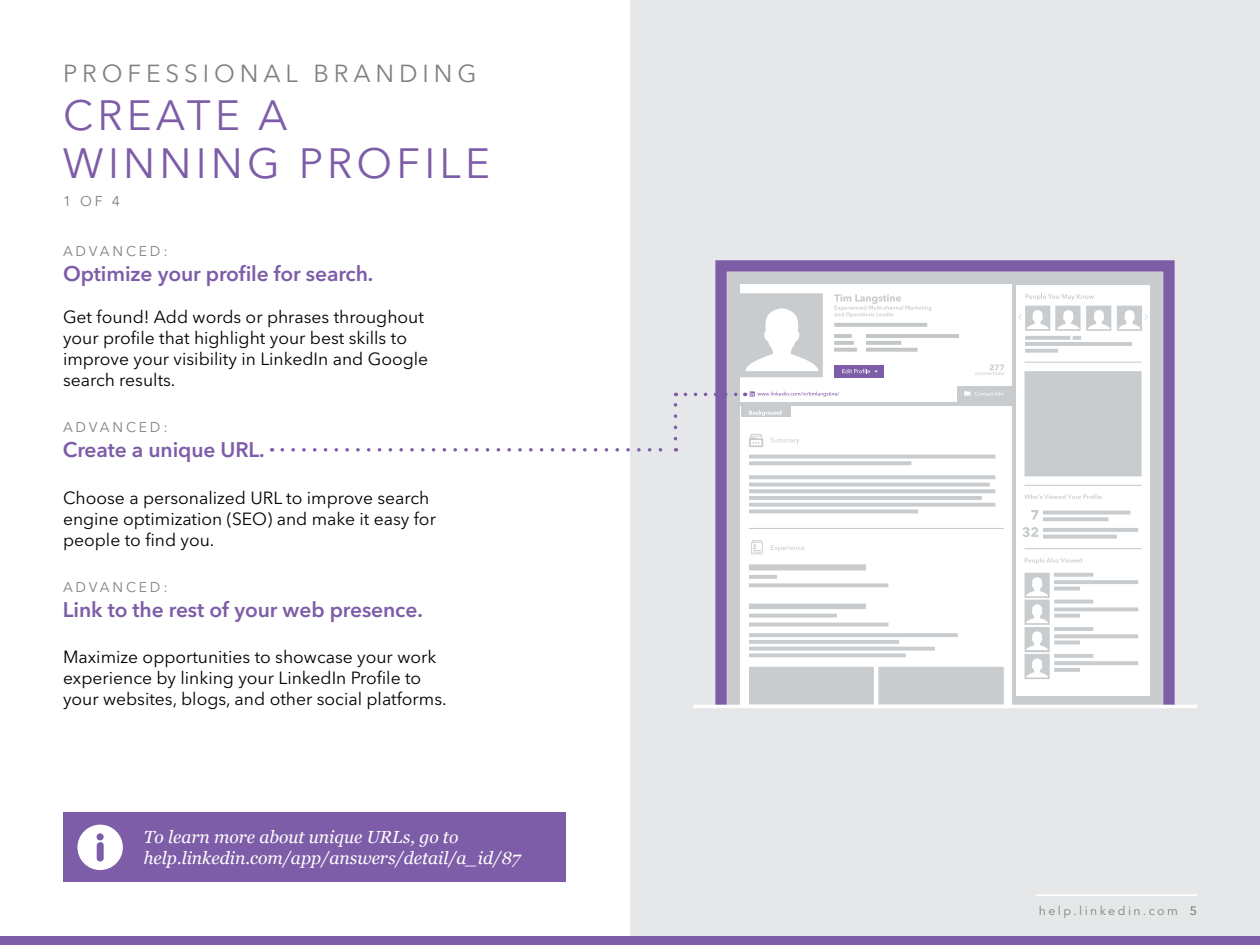
<style>
.page{position:relative;width:1260px;height:945px;background:#fff}
.page>*{position:absolute;margin:0;border:0;box-sizing:border-box;transform-origin:0 0}
.t1{font:42px "Avenir Next LT Pro";color:#7e5da8}
.t2{font:24.5px "Avenir Next LT Pro";color:#7f8080}
.t3{font:600 21px "Avenir Next LT Pro";letter-spacing:-.005em;color:#7e5da8}
.t4{font:17.5px/21px "Avenir Next LT Pro";color:#000}
.t5{font:italic 17.5px/21px "Georgia";color:#fff}
.t6{font:14px "Avenir Next LT Pro";letter-spacing:.19em;color:#7f8080}
.t7{font:12.25px "Avenir Next LT Pro";letter-spacing:.2em;color:#7f8080}
.s1{font-weight:500}
</style>
<div class="page">
<div style="left:630px;top:0;width:630px;height:945px;background:#e6e7e8"></div>
<div style="left:0;top:937px;width:1260px;height:8px;background:#7e5da8"></div>
<svg style="left:715px;top:260px;width:460px;height:445px;background:#a89bbe"></svg>
<div style="left:741px;top:406px;width:271px;height:299px;background:#fff"></div>
<div style="left:741px;top:285px;width:271px;height:117px;background:#fff"></div>
<div style="left:1016px;top:285px;width:134px;height:411px;background:#fff"></div>
<svg style="left:749px;top:336px;width:393px;height:369px"></svg>
<div style="left:749px;top:667px;width:255px;height:38px;background:#c9cccf"></div>
<svg style="left:751px;top:540px;width:54px;height:14px"></svg>
<svg style="left:749px;top:434px;width:50px;height:13px"></svg>
<div style="left:741px;top:404px;width:49px;height:13px;background:#c9cccf"></div>
<svg style="left:749px;top:410px;width:32px;height:6px"></svg>
<svg style="left:1025px;top:558px;width:57px;height:6px"></svg>
<svg style="left:1025px;top:573px;width:113px;height:25px"></svg>
<svg style="left:1024px;top:494px;width:78px;height:5px"></svg>
<svg style="left:1018px;top:306px;width:130px;height:25px"></svg>
<svg style="left:1025px;top:294px;width:69px;height:6px"></svg>
<div style="left:957px;top:386px;width:55px;height:16px;background:#c9cccf"></div>
<svg style="left:964px;top:391px;width:39px;height:5px"></svg>
<svg style="left:975px;top:364px;width:29px;height:11px"></svg>
<svg style="left:834px;top:323px;width:93px;height:4px"></svg>
<hr style="left:866px;top:334px;width:93px;height:4px;background:#c4c7c7">
<hr style="left:866px;top:341px;width:35px;height:4px;background:#c4c7c7">
<svg style="left:866px;top:348px;width:52px;height:4px"></svg>
<hr style="left:834px;top:334px;width:18px;height:4px;background:#c4c7c7">
<hr style="left:834px;top:341px;width:20px;height:4px;background:#c4c7c7">
<svg style="left:834px;top:348px;width:23px;height:4px"></svg>
<svg style="left:834px;top:294px;width:97px;height:24px"></svg>
<svg style="left:739px;top:293px;width:84px;height:84px"></svg>
<div style="left:834px;top:365px;width:50px;height:12px;background:#7e5da8"></div>
<svg style="left:842px;top:369px;width:36px;height:4px"></svg>
<hr style="left:693px;top:705px;width:504px;height:3px;background:#fff">
<svg style="left:282px;top:448px;width:381px;height:4px"></svg>
<svg style="left:674px;top:393px;width:3px;height:46px"></svg>
<svg style="left:685px;top:391px;width:154px;height:6px"></svg>
<hr style="left:1036px;top:894px;width:161px;height:2px;background:#fff">
<div style="left:63px;top:813px;width:502px;height:69px;background:#7e5da8"></div>
<svg style="left:77px;top:825px;width:46px;height:45px"></svg>
<h2 class="t2" style="left:63px;top:58px;width:40px">Professional</h2>
<h2 class="t2" style="left:313px;top:58px;width:41px">Bran</h2>
<h2 class="t2" style="left:399px;top:58px;width:79px">din g</h2>
<h1 class="t1" style="left:63px;top:90px;width:64px">Crea</h1>
<h1 class="t1" style="left:187px;top:90px;width:95px">te a</h1>
<h1 class="t1" style="left:63px;top:138px;width:72px">winnin</h1>
<h1 class="t1" style="left:247px;top:138px;width:80px">g profile</h1>
<p class="t6" style="left:63px;top:193px;width:29px">1 of</p>
<p class="t6" style="left:112px;top:193px;width:10px">4</p>
<p class="t6" style="left:63px;top:243px;width:50px">Advance</p>
<p class="t6" style="left:150px;top:243px;width:19px">d:</p>
<p class="t3" style="left:63px;top:261px;width:312px">Optimize your profile for search.</p>
<p class="t4" style="left:63px;top:306px;width:367px">Get found! Add words or phrases throughout your profile that highlight your best skills to improve your visibility in LinkedIn and Google search results.</p>
<p class="t6" style="left:63px;top:419px;width:50px">Advance</p>
<p class="t6" style="left:150px;top:419px;width:19px">d:</p>
<p class="t3" style="left:63px;top:437px;width:203px">Create a unique URL.</p>
<p class="t4" style="left:63px;top:487px;width:374px">Choose a personalized URL to improve search engine optimization (SEO) and make it easy for people to find you.</p>
<p class="t6" style="left:63px;top:579px;width:50px">Advance</p>
<p class="t6" style="left:150px;top:579px;width:19px">d:</p>
<p class="t3" style="left:63px;top:597px;width:361px">Link to the rest of your web presence.</p>
<p class="t4" style="left:63px;top:647px;width:385px">M aximize opportunities to showcase your work experience by linking your LinkedIn Profile to your websites, blogs, and other social platforms.</p>
<p class="t5" style="left:144px;top:826px;width:378px">To learn more about unique URLs, go to help.linkedin.com/app/answers/detail/a_id/87</p>
<p class="t7" style="left:1039px;top:903px;width:160px">help.linkedin.com <span class="s1">5</span></p>
</div>
